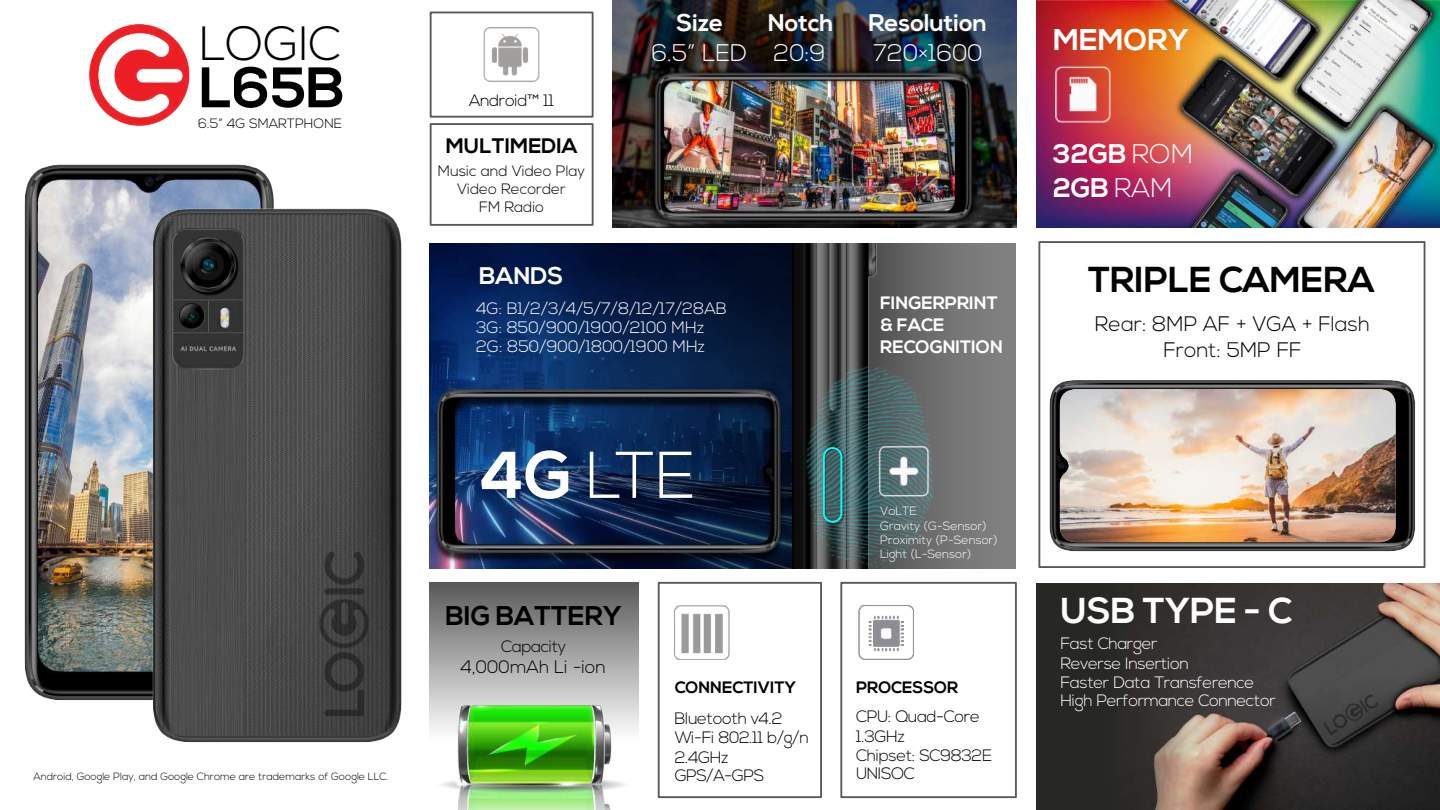
<style>
.page{position:relative;width:1440px;height:810px;background:#fff}
.page>*{position:absolute;margin:0;border:0;box-sizing:border-box;transform-origin:0 0}
.t1{font:300 66px "Nexa";color:#fff}
.t2{font:700 57px "Nexa";color:#000}
.t3{font:300 48px "Nexa";color:#000}
.t4{font:700 36px "Nexa";color:#000}
.t5{font:700 36px "Nexa";color:#fff}
.t6{font:700 30px "Nexa";color:#fff}
.t7{font:700 27px/33.2px "Nexa";color:#fff}
.t8{font:700 27px "Nexa";color:#000}
.t9{font:700 24px "Nexa";color:#fff}
.t10{font:300 24px "Nexa";color:#fff}
.t11{font:300 21px/25.5px "Nexa";color:#000;text-align:center}
.t12{font:700 21px "Nexa";color:#000}
.t13{font:700 18px/21.8px "Nexa";color:#fff}
.t14{font:300 18px "Nexa";color:#000}
.t15{font:300 16.5px/19px "Nexa";letter-spacing:-.025em;color:#000}
.t16{font:300 16.5px/19.5px "Nexa";color:#fff}
.t17{font:300 16.5px/18.9px "Nexa";letter-spacing:-.02em;color:#fff}
.t18{font:700 16.5px "Nexa";color:#000}
.t19{font:300 15px/18px "Nexa";color:#000;text-align:center}
.t20{font:300 13.5px "Nexa";color:#000}
.t21{font:300 12px/15.1px "Nexa";color:#fff}
.t22{font:300 10.5px "Nexa";color:#000}
.s1{font-weight:700}
.s2{font-weight:300}
</style>
<div class="page">
<svg style="left:791px;top:243px;width:225px;height:325px;background:#727272"></svg>
<img style="left:429px;top:243px;width:362px;height:325px">
<img style="left:1049px;top:380px;width:367px;height:172px">
<img style="left:24px;top:164px;width:250px;height:536px">
<img style="left:483px;top:27px;width:57px;height:55px">
<img style="left:141px;top:197px;width:261px;height:546px">
<img style="left:89px;top:25px;width:101px;height:101px">
<img style="left:613px;top:0;width:403px;height:227px">
<img style="left:1036px;top:0;width:404px;height:228px">
<img style="left:1036px;top:583px;width:404px;height:227px">
<img style="left:1055px;top:66px;width:56px;height:56px">
<img style="left:859px;top:605px;width:55px;height:55px">
<img style="left:674px;top:605px;width:55px;height:55px">
<div style="left:840px;top:582px;width:177px;height:216px;border:2px solid #595959"></div>
<div style="left:658px;top:582px;width:164px;height:216px;border:2px solid #595959"></div>
<div style="left:1038px;top:241px;width:387px;height:327px;border:2px solid #595959"></div>
<svg style="left:429px;top:582px;width:209px;height:149px;background:#989898"></svg>
<img style="left:433px;top:703px;width:201px;height:107px">
<div style="left:430px;top:12px;width:164px;height:106px;border:2px solid #595959"></div>
<div style="left:430px;top:123px;width:164px;height:103px;border:2px solid #595959"></div>
<img style="left:793px;top:243px;width:87px;height:325px">
<img style="left:806px;top:366px;width:129px;height:201px">
<div style="left:823px;top:447px;width:19px;height:76px;border:2px solid #00fffc;border-radius:9px"></div>
<img style="left:873px;top:444px;width:62px;height:56px">
<h3 class="t3" style="left:200px;top:16px;width:143px">LOGIC</h3>
<h2 class="t2" style="left:199px;top:55px;width:147px">L65B</h2>
<p class="t20" style="left:198px;top:115px;width:145px">6.5” 4G SMARTPHONE</p>
<p class="t22" style="left:33px;top:770px;width:357px">Android, Google Play, and Google Chrome are trademarks of Google LLC.</p>
<p class="t15" style="left:469px;top:91px;width:87px">Android™ 11</p>
<p class="t12" style="left:446px;top:134px;width:133px">MULTIMEDIA</p>
<p class="t19" style="left:438px;top:163px;width:149px">Music and Video Play<br>Video Recorder<br>FM Radio</p>
<h3 class="t9" style="left:479px;top:262px;width:86px">BANDS</h3>
<h3 class="t9" style="left:677px;top:9px;width:48px">Size</h3>
<h3 class="t10" style="left:652px;top:39px;width:97px">6.5” LED</h3>
<p class="t16" style="left:476px;top:299px;width:252px">4G: B1/2/3/4/5/7/8/12/17/28AB<br>3G: 850/900/1900/2100 MHz<br>2G: 850/900/1800/1900 MHz</p>
<h3 class="t9" style="left:768px;top:9px;width:67px">Notch</h3>
<h3 class="t10" style="left:774px;top:39px;width:54px">20:9</h3>
<h3 class="t9" style="left:868px;top:9px;width:120px">Resolution</h3>
<h3 class="t10" style="left:873px;top:39px;width:111px">720×1600</h3>
<p class="t13" style="left:880px;top:293px;width:124px">FINGERPRINT &amp; FACE<br>RECOGNITION</p>
<h1 class="t1" style="left:479px;top:437px;width:218px"><span class="s1">4G</span> LTE</h1>
<h3 class="t8" style="left:445px;top:600px;width:178px">BIG BATTERY</h3>
<p class="t15" style="left:501px;top:638px;width:67px">Capacity</p>
<p class="t14" style="left:461px;top:657px;width:147px">4,000mAh Li -ion</p>
<p class="t18" style="left:675px;top:678px;width:123px">CONNECTIVITY</p>
<p class="t15" style="left:675px;top:709px;width:136px;line-height:19.6px">Bluetooth v4.2<br>Wi-Fi 802.11 b/g/n<br>2.4GHz</p>
<p class="t15" style="left:675px;top:766px;width:91px">GPS/A-GPS</p>
<p class="t21" style="left:880px;top:504px;width:108px">VoLTE<br>Gravity (G-Sensor)</p>
<p class="t21" style="left:880px;top:533px;width:119px;line-height:14.7px">Proximity (P-Sensor)<br>Light (L-Sensor)</p>
<p class="t18" style="left:856px;top:678px;width:104px">PROCESSOR</p>
<p class="t15" style="left:856px;top:708px;width:138px">CPU: Quad-Core<br>1.3GHz<br>Chipset: SC9832E<br>UNISOC</p>
<h3 class="t6" style="left:1053px;top:22px;width:137px">MEMORY</h3>
<h3 class="t7" style="left:1053px;top:139px;width:142px">32GB <span class="s2">ROM<br></span>2GB <span class="s2">RAM</span></h3>
<h3 class="t4" style="left:1088px;top:259px;width:288px">TRIPLE CAMERA</h3>
<p class="t11" style="left:1095px;top:312px;width:276px">Rear: 8MP AF + VGA + Flash<br>Front: 5MP FF</p>
<h3 class="t5" style="left:1060px;top:590px;width:233px">USB TYPE - C</h3>
<p class="t17" style="left:1060px;top:635px;width:217px">Fast Charger<br>Reverse Insertion<br>Faster Data Transference<br>High Performance Connector</p>
</div>
